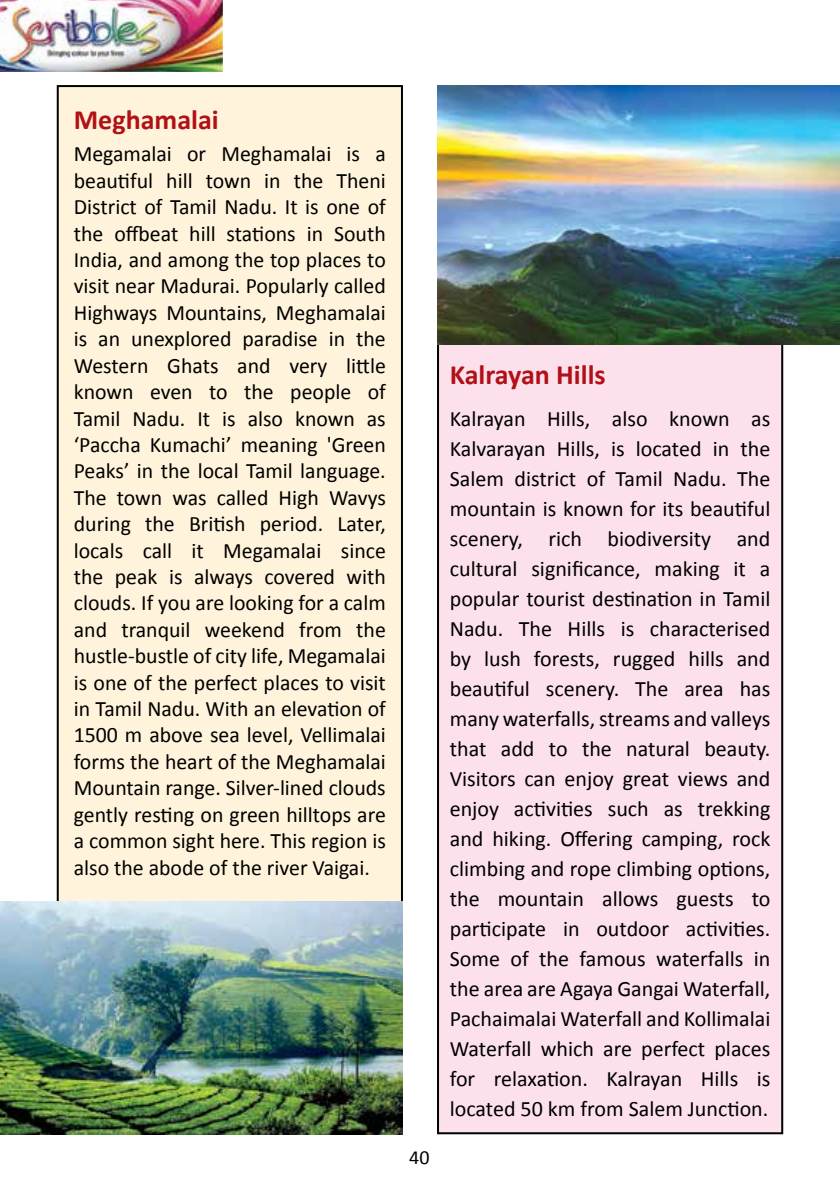
<style>
.page{position:relative;width:840px;height:1191px;background:#fff}
.page>*{position:absolute;margin:0;border:0;box-sizing:border-box;transform-origin:0 0}
.t1{font:700 28px "Calibri";color:#b11116}
.t2{font:22px/26.4px "Calibri";color:#000;text-align:justify}
.t3{font:20px "Calibri";color:#000}
</style>
<div class="page">
<img style="left:0;top:0;width:223px;height:71px">
<div style="left:58px;top:86px;width:344px;height:1047px;background:#fff4db"></div>
<div style="left:438px;top:86px;width:343px;height:1047px;background:#fce1ed"></div>
<img style="left:0;top:901px;width:403px;height:233px">
<img style="left:437px;top:85px;width:402px;height:260px">
<p class="t1" style="left:74px;top:102px;width:146px">Meghamalai</p>
<p class="t2" style="left:74px;top:140px;width:313px">Megamalai or Meghamalai is a beautiful hill town in the Theni District of Tamil Nadu. It is one of the offbeat hill stations in South India, and among the top places to visit near Madurai. Popularly called Highways Mountains, Meghamalai is an unexplored paradise in the Western Ghats and very little known even to the people of Tamil Nadu. It is also known as ‘Paccha Kumachi’ meaning 'Green Peaks’ in the local Tamil language.<br>The town was called High Wavys during the British period. Later, locals call it Megamalai since the peak is always covered with clouds. If you are looking for a calm and tranquil weekend from the hustle-bustle of city life, Megamalai is one of the perfect places to visit in Tamil Nadu. With an elevation of 1500 m above sea level, Vellimalai forms the heart of the Meghamalai Mountain range. Silver-lined clouds gently resting on green hilltops are a common sight here. This region is also the abode of the river Vaigai.</p>
<p class="t3" style="left:409px;top:1144px;width:22px">40</p>
<p class="t1" style="left:449px;top:358px;width:157px">Kalrayan Hills</p>
<p class="t2" style="left:449px;top:402px;width:322px;line-height:30px">Kalrayan Hills, also known as Kalvarayan Hills, is located in the Salem district of Tamil Nadu. The mountain is known for its beautiful scenery, rich biodiversity and cultural significance, making it a popular tourist destination in Tamil Nadu. The Hills is characterised by lush forests, rugged hills and beautiful scenery. The area has many waterfalls, streams and valleys that add to the natural beauty.<br>Visitors can enjoy great views and enjoy activities such as trekking and hiking. Offering camping, rock climbing and rope climbing options, the mountain allows guests to participate in outdoor activities.<br>Some of the famous waterfalls in the area are Agaya Gangai Waterfall, Pachaimalai Waterfall and Kollimalai Waterfall which are perfect places for relaxation. Kalrayan Hills is located 50 km from Salem Junction.</p>
</div>
